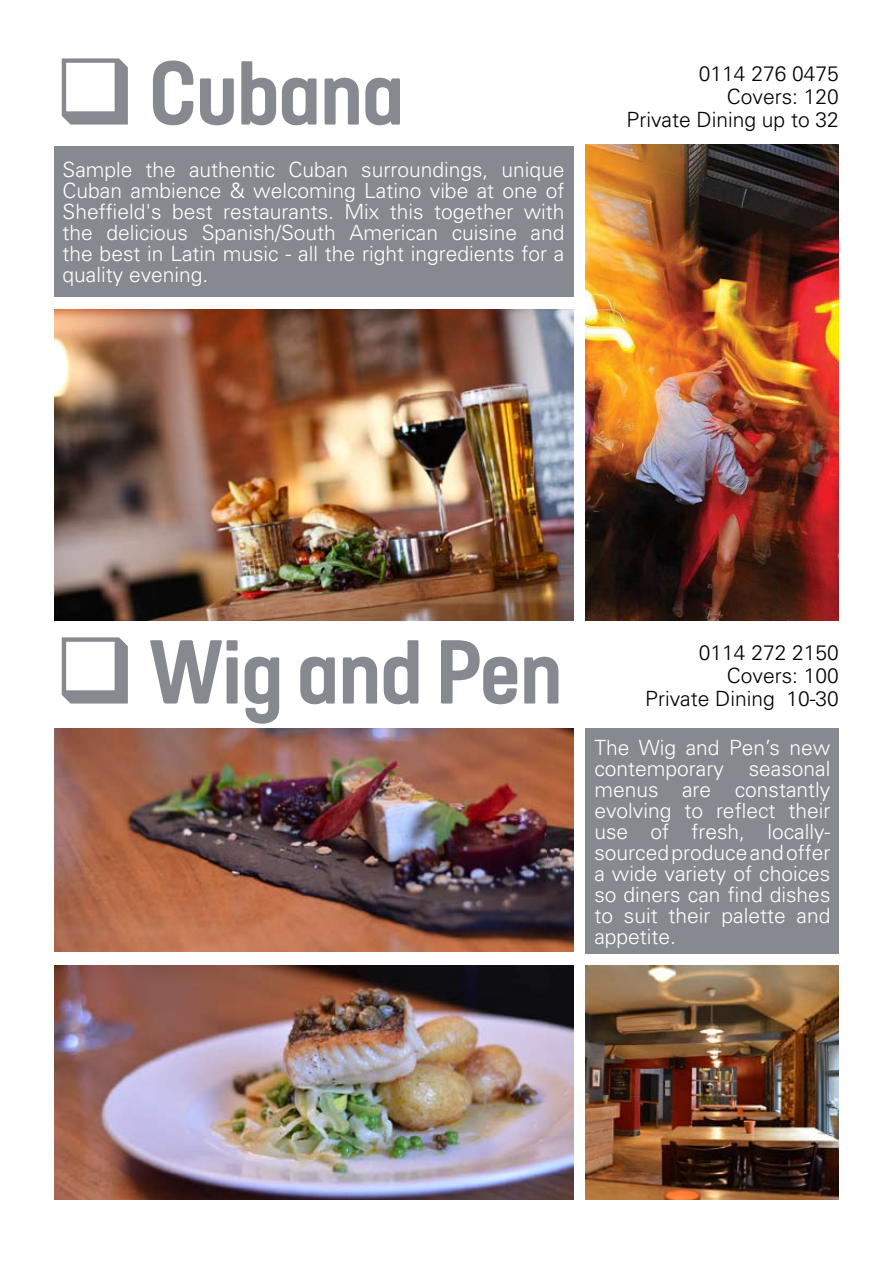
<style>
.page{position:relative;width:893px;height:1263px;background:#fff}
.page>*{position:absolute;margin:0;border:0;box-sizing:border-box;transform-origin:0 0}
.t1{font:91.5px "Sheffield Headline";color:#878990}
.t2{font:300 21px/21px "Univers";color:#fff;text-align:justify}
.t3{font:300 21px/23.1px "Univers";color:#000;text-align:right}
</style>
<div class="page">
<div style="left:54px;top:146px;width:519px;height:151px;background:#878990"></div>
<img style="left:54px;top:310px;width:519px;height:310px">
<img style="left:586px;top:145px;width:253px;height:475px">
<div style="left:586px;top:728px;width:253px;height:226px;background:#878990"></div>
<img style="left:54px;top:728px;width:519px;height:224px">
<img style="left:54px;top:965px;width:519px;height:234px">
<img style="left:586px;top:965px;width:253px;height:234px">
<h1 class="t1" style="left:54px;top:37px;width:351px">❑ Cubana</h1>
<p class="t2" style="left:63px;top:159px;width:504px">Sample the authentic Cuban surroundings, unique Cuban ambience &amp; welcoming Latino vibe at one of Sheffield's best restaurants. Mix this together with the delicious Spanish/South American cuisine and the best in Latin music - all the right ingredients for a quality evening.</p>
<p class="t3" style="left:627px;top:62px;width:214px">0114 276 0475<br>Covers: 120<br>Private Dining up to 32</p>
<h1 class="t1" style="left:54px;top:615px;width:510px">❑ Wig and Pen</h1>
<p class="t3" style="left:645px;top:641px;width:195px">0114 272 2150<br>Covers: 100<br>Private Dining 10-30</p>
<p class="t2" style="left:594px;top:737px;width:238px">The Wig and Pen’s new contemporary seasonal menus are constantly evolving to reflect their use of fresh, locally&shy;sourced produce and offer a wide variety of choices so diners can find dishes to suit their palette and appetite.</p>
</div>
